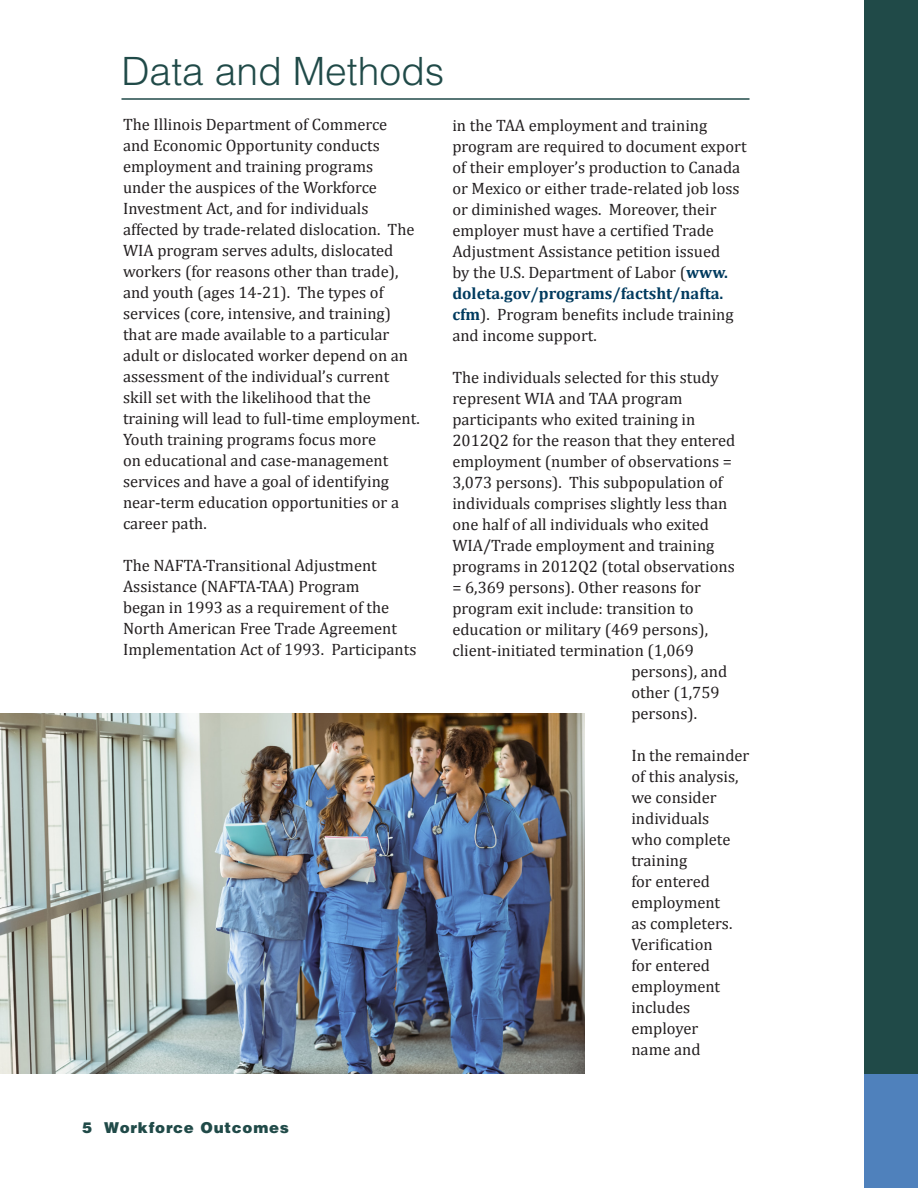
<style>
.page{position:relative;width:918px;height:1188px;background:#fff}
.page>*{position:absolute;margin:0;border:0;box-sizing:border-box;transform-origin:0 0}
.t1{font:300 39px "Helvetica";color:#204a48}
.t2{font:16.5px/21px "Cambria";color:#231f20}
.t3{font:900 15px "Helvetica";letter-spacing:.05em;color:#204a48}
.s1{font-weight:700;color:#003b5f}
</style>
<div class="page">
<div style="left:864px;top:108px;width:54px;height:1080px;background:#4f81bc"></div>
<div style="left:864px;top:0;width:54px;height:1074px;background:#204a48"></div>
<img style="left:0;top:713px;width:584px;height:360px">
<hr style="left:122px;top:98px;width:628px;height:2px;background:#204a48">
<p class="t1" style="left:122px;top:47px;width:324px">Data and Methods</p>
<p class="t2" style="left:123px;top:114px;width:299px">The Illinois Department of Commerce<br>and Economic Opportunity conducts employment and training programs<br>under the auspices of the Workforce Investment Act, and for individuals affected by trade-related dislocation. The WIA program serves adults, dislocated workers (for reasons other than trade), and youth (ages 14-21). The types of services (core, intensive, and training) that are made available to a particular adult or dislocated worker depend on an assessment of the individual’s current skill set with the likelihood that the training will lead to full-time employment.<br>Youth training programs focus more<br>on educational and case-management services and have a goal of identifying near-term education opportunities or a career path.</p>
<p class="t2" style="left:123px;top:555px;width:295px">The NAFTA-Transitional Adjustment Assistance (NAFTA-TAA) Program<br>began in 1993 as a requirement of the North American Free Trade Agreement Implementation Act of 1993. Participants</p>
<p class="t2" style="left:452px;top:115px;width:296px">in the TAA employment and training program are required to document export of their employer’s production to Canada or Mexico or either trade-related job loss or diminished wages. Moreover, their employer must have a certified Trade Adjustment Assistance petition issued<br>by the U.S. Department of Labor (<span class="s1">www. doleta.gov/programs/factsht/nafta. cfm</span>). Program benefits include training and income support.</p>
<p class="t2" style="left:452px;top:367px;width:268px">The individuals selected for this study</p>
<p class="t2" style="left:452px;top:388px;width:232px">represent WIA and TAA program</p>
<p class="t2" style="left:452px;top:409px;width:244px">participants who exited training in</p>
<p class="t2" style="left:452px;top:430px;width:284px">2012Q2 for the reason that they entered</p>
<p class="t2" style="left:452px;top:451px;width:281px">employment (number of observations =</p>
<p class="t2" style="left:452px;top:472px;width:272px">3,073 persons). This subpopulation of</p>
<p class="t2" style="left:452px;top:493px;width:277px">individuals comprises slightly less than</p>
<p class="t2" style="left:452px;top:514px;width:258px">one half of all individuals who exited</p>
<p class="t2" style="left:452px;top:535px;width:264px">WIA/Trade employment and training</p>
<p class="t2" style="left:452px;top:556px;width:284px">programs in 2012Q2 (total observations</p>
<p class="t2" style="left:452px;top:577px;width:250px">= 6,369 persons). Other reasons for</p>
<p class="t2" style="left:452px;top:598px;width:243px">program exit include: transition to</p>
<p class="t2" style="left:452px;top:619px;width:257px">education or military (469 persons),</p>
<p class="t2" style="left:452px;top:640px;width:243px">client-initiated termination (1,069</p>
<p class="t2" style="left:631px;top:661px;width:97px">persons), and</p>
<p class="t2" style="left:631px;top:682px;width:90px">other (1,759</p>
<p class="t2" style="left:631px;top:703px;width:67px">persons).</p>
<p class="t2" style="left:631px;top:745px;width:120px">In the remainder of this analysis, we consider individuals<br>who complete training<br>for entered employment<br>as completers.<br>Verification<br>for entered employment includes employer<br>name and</p>
<p class="t3" style="left:82px;top:1117px;width:208px">5 Workforce Outcomes</p>
</div>
